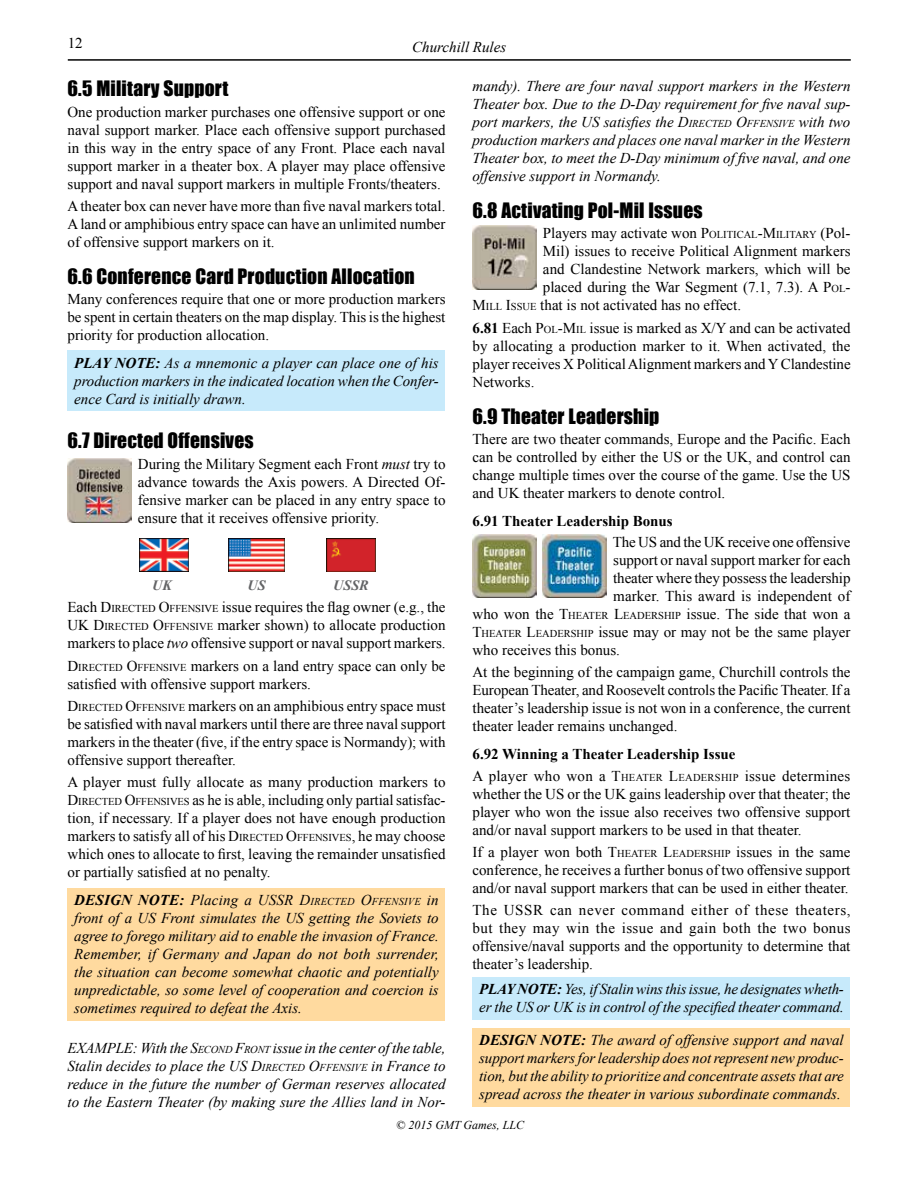
<style>
.page{position:relative;width:918px;height:1188px;background:#fff}
.page>*{position:absolute;margin:0;border:0;box-sizing:border-box;transform-origin:0 0}
.t1{font:19.5px "Impact";letter-spacing:.01em;color:#000}
.t2{font:15px/18px "Times New Roman";color:#000;text-align:justify}
.t3{font:italic 15px/18px "Times New Roman";color:#000;text-align:justify}
.t4{font:700 15px/21.3px "Times New Roman";color:#000}
.t5{font:italic 700 14.25px "Times New Roman";color:#636466}
.t6{font:italic 12px "Times New Roman";color:#000}
.t7{font:italic 10.5px "Times New Roman";letter-spacing:.02em;color:#000}
.s1{font-weight:700}
.s2{font-style:italic}
.s3{font-style:inherit}
.s4{font-size:10.5px}
.s5{font-weight:700;font-size:15px}
.s6{font-size:15px}
.s7{font-weight:400}
.s8{font-weight:400;font-size:10.5px}
</style>
<div class="page">
<hr style="left:68px;top:59px;width:783px;height:2px;background:#000">
<div style="left:68px;top:351px;width:378px;height:60px;background:#c7eafb"></div>
<img style="left:68px;top:459px;width:63px;height:63px">
<img style="left:139px;top:539px;width:50px;height:33px">
<img style="left:228px;top:539px;width:57px;height:33px">
<img style="left:326px;top:539px;width:50px;height:33px">
<div style="left:68px;top:888px;width:378px;height:133px;background:#ffda9f"></div>
<img style="left:472px;top:226px;width:64px;height:63px">
<img style="left:472px;top:534px;width:64px;height:64px">
<img style="left:543px;top:534px;width:64px;height:64px">
<div style="left:472px;top:977px;width:378px;height:43px;background:#c7eafb"></div>
<div style="left:472px;top:1028px;width:378px;height:79px;background:#ffda9f"></div>
<p class="t2" style="left:68px;top:34px;width:16px">12</p>
<p class="t3" style="left:412px;top:38px;width:96px">Churchill Rules</p>
<h1 class="t1" style="left:68px;top:77px;width:162px">6.5 Military Support</h1>
<p class="t2" style="left:68px;top:103px;width:380px">One production marker purchases one offensive support or one naval support marker. Place each offensive support purchased in this way in the entry space of any Front. Place each naval support marker in a theater box. A player may place offensive support and naval support markers in multiple Fronts/theaters.</p>
<p class="t2" style="left:68px;top:197px;width:380px">A theater box can never have more than five naval markers total.<br>A land or amphibious entry space can have an unlimited number of offensive support markers on it.</p>
<h1 class="t1" style="left:68px;top:264px;width:349px">6.6 Conference Card Production Allocation</h1>
<p class="t2" style="left:68px;top:290px;width:380px">Many conferences require that one or more production markers be spent in certain theaters on the map display. This is the highest priority for production allocation.</p>
<p class="t3" style="left:74px;top:354px;width:366px"><span class="s1">PLAY NOTE:</span> As a mnemonic a player can place one of his production markers in the indicated location when the Confer&shy;ence Card is initially drawn.</p>
<h1 class="t1" style="left:68px;top:429px;width:188px">6.7 Directed Offensives</h1>
<p class="t2" style="left:138px;top:455px;width:309px">During the Military Segment each Front <span class="s2">must</span> try to advance towards the Axis powers. A Directed Of&shy;fensive marker can be placed in any entry space to ensure that it receives offensive priority.</p>
<p class="t5" style="left:152px;top:577px;width:21px">UK</p>
<p class="t5" style="left:247px;top:577px;width:20px">US</p>
<p class="t5" style="left:333px;top:577px;width:37px">USSR</p>
<p class="t2" style="left:68px;top:598px;width:380px">Each <span class="s3">D</span><span class="s4">IRECTED</span> <span class="s3">O</span><span class="s4">FFENSIVE</span> issue requires the flag owner (e.g., the UK <span class="s3">D</span><span class="s4">IRECTED</span> <span class="s3">O</span><span class="s4">FFENSIVE</span> marker shown) to allocate production markers to place <span class="s2">two</span> offensive support or naval support markers.</p>
<p class="t2" style="left:67px;top:656px;width:380px"><span class="s3">D</span><span class="s4">IRECTED</span> <span class="s3">O</span><span class="s4">FFENSIVE</span> markers on a land entry space can only be satisfied with offensive support markers.</p>
<p class="t2" style="left:67px;top:697px;width:380px"><span class="s3">D</span><span class="s4">IRECTED</span> <span class="s3">O</span><span class="s4">FFENSIVE</span> markers on an amphibious entry space must be satisfied with naval markers until there are three naval support markers in the theater (five, if the entry space is Normandy); with offensive support thereafter.</p>
<p class="t2" style="left:67px;top:773px;width:380px">A player must fully allocate as many production markers to <span class="s3">D</span><span class="s4">IRECTED</span> <span class="s3">O</span><span class="s4">FFENSIVES</span> as he is able, including only partial satisfac&shy;tion, if necessary. If a player does not have enough production markers to satisfy all of his <span class="s3">D</span><span class="s4">IRECTED</span> <span class="s3">O</span><span class="s4">FFENSIVES</span>, he may choose which ones to allocate to first, leaving the remainder unsatisfied or partially satisfied at no penalty.</p>
<p class="t7" style="left:74px;top:896px;width:366px"><span class="s5">DESIGN NOTE:</span> <span class="s6">Placing a USSR</span> <span class="s6">D</span>IRECTED <span class="s6">O</span>FFENSIVE <span class="s6">in</span></p>
<p class="t3" style="left:74px;top:909px;width:366px">front of a US Front simulates the US getting the Soviets to agree to forego military aid to enable the invasion of France.<br>Remember, if Germany and Japan do not both surrender, the situation can become somewhat chaotic and potentially unpredictable, so some level of cooperation and coercion is sometimes required to defeat the Axis.</p>
<p class="t3" style="left:67px;top:1039px;width:380px">EXAMPLE: With the <span class="s3">S</span><span class="s4">ECOND</span> <span class="s3">F</span><span class="s4">RONT</span> issue in the center of the table, Stalin decides to place the US <span class="s3">D</span><span class="s4">IRECTED</span> <span class="s3">O</span><span class="s4">FFENSIVE</span> in France to reduce in the future the number of German reserves allocated to the Eastern Theater (by making sure the Allies land in Nor-</p>
<p class="t3" style="left:472px;top:77px;width:380px">mandy). There are four naval support markers in the Western Theater box. Due to the D-Day requirement for five naval sup&shy;port markers, the US satisfies the <span class="s3">D</span><span class="s4">IRECTED</span> <span class="s3">O</span><span class="s4">FFENSIVE</span> with two production markers and places one naval marker in the Western Theater box, to meet the D-Day minimum of five naval, and one offensive support in Normandy.</p>
<h1 class="t1" style="left:472px;top:199px;width:232px">6.8 Activating Pol-Mil Issues</h1>
<p class="t2" style="left:543px;top:224px;width:309px">Players may activate won <span class="s3">P</span><span class="s4">OLITICAL</span><span class="s3">-M</span><span class="s4">ILITARY</span> (Pol-</p>
<p class="t2" style="left:543px;top:242px;width:309px">Mil) issues to receive Political Alignment markers</p>
<p class="t2" style="left:543px;top:260px;width:309px">and Clandestine Network markers, which will be</p>
<p class="t2" style="left:543px;top:278px;width:309px">placed during the War Segment (7.1, 7.3). A <span class="s3">P</span><span class="s4">OL</span><span class="s3">-</span></p>
<p class="t2" style="left:472px;top:296px;width:270px"><span class="s3">M</span><span class="s4">ILL</span> <span class="s3">I</span><span class="s4">SSUE</span> that is not activated has no effect.</p>
<p class="t2" style="left:473px;top:319px;width:380px"><span class="s1">6.81</span> Each <span class="s3">P</span><span class="s4">OL</span><span class="s3">-M</span><span class="s4">IL</span> issue is marked as X/Y and can be activated by allocating a production marker to it. When activated, the player receives X Political Alignment markers and Y Clandestine Networks.</p>
<h1 class="t1" style="left:472px;top:404px;width:188px">6.9 Theater Leadership</h1>
<p class="t2" style="left:472px;top:430px;width:380px">There are two theater commands, Europe and the Pacific. Each can be controlled by either the US or the UK, and control can change multiple times over the course of the game. Use the US and UK theater markers to denote control.</p>
<p class="t4" style="left:472px;top:510px;width:202px">6.91 Theater Leadership Bonus</p>
<p class="t2" style="left:613px;top:533px;width:239px">The US and the UK receive one offensive</p>
<p class="t2" style="left:613px;top:551px;width:239px">support or naval support marker for each</p>
<p class="t2" style="left:613px;top:569px;width:239px">theater where they possess the leadership</p>
<p class="t2" style="left:613px;top:587px;width:239px">marker. This award is independent of</p>
<p class="t2" style="left:473px;top:605px;width:379px">who won the <span class="s3">T</span><span class="s4">HEATER</span> <span class="s3">L</span><span class="s4">EADERSHIP</span> issue. The side that won a</p>
<p class="t2" style="left:472px;top:623px;width:380px"><span class="s3">T</span><span class="s4">HEATER</span> <span class="s3">L</span><span class="s4">EADERSHIP</span> issue may or may not be the same player</p>
<p class="t2" style="left:473px;top:641px;width:149px">who receives this bonus.</p>
<p class="t2" style="left:473px;top:663px;width:380px">At the beginning of the campaign game, Churchill controls the European Theater, and Roosevelt controls the Pacific Theater. If a theater’s leadership issue is not won in a conference, the current theater leader remains unchanged.</p>
<p class="t4" style="left:473px;top:744px;width:379px">6.92 Winning a Theater Leadership Issue<br><span class="s7">A player who won a</span> <span class="s7">T</span><span class="s8">HEATER</span> <span class="s7">L</span><span class="s8">EADERSHIP</span> <span class="s7">issue determines</span></p>
<p class="t2" style="left:473px;top:785px;width:380px">whether the US or the UK gains leadership over that theater; the player who won the issue also receives two offensive support and/or naval support markers to be used in that theater.</p>
<p class="t2" style="left:472px;top:843px;width:380px">If a player won both <span class="s3">T</span><span class="s4">HEATER</span> <span class="s3">L</span><span class="s4">EADERSHIP</span> issues in the same conference, he receives a further bonus of two offensive support and/or naval support markers that can be used in either theater.</p>
<p class="t2" style="left:472px;top:901px;width:380px">The USSR can never command either of these theaters, but they may win the issue and gain both the two bonus offensive/naval supports and the opportunity to determine that theater’s leadership.</p>
<p class="t3" style="left:479px;top:980px;width:366px"><span class="s1">PLAY NOTE:</span> Yes, if Stalin wins this issue, he designates wheth&shy;er the US or UK is in control of the specified theater command.</p>
<p class="t3" style="left:479px;top:1031px;width:366px"><span class="s1">DESIGN NOTE:</span> The award of offensive support and naval support markers for leadership does not represent new produc&shy;tion, but the ability to prioritize and concentrate assets that are spread across the theater in various subordinate commands.</p>
<p class="t6" style="left:396px;top:1118px;width:129px">© 2015 GMT Games, LLC</p>
</div>
